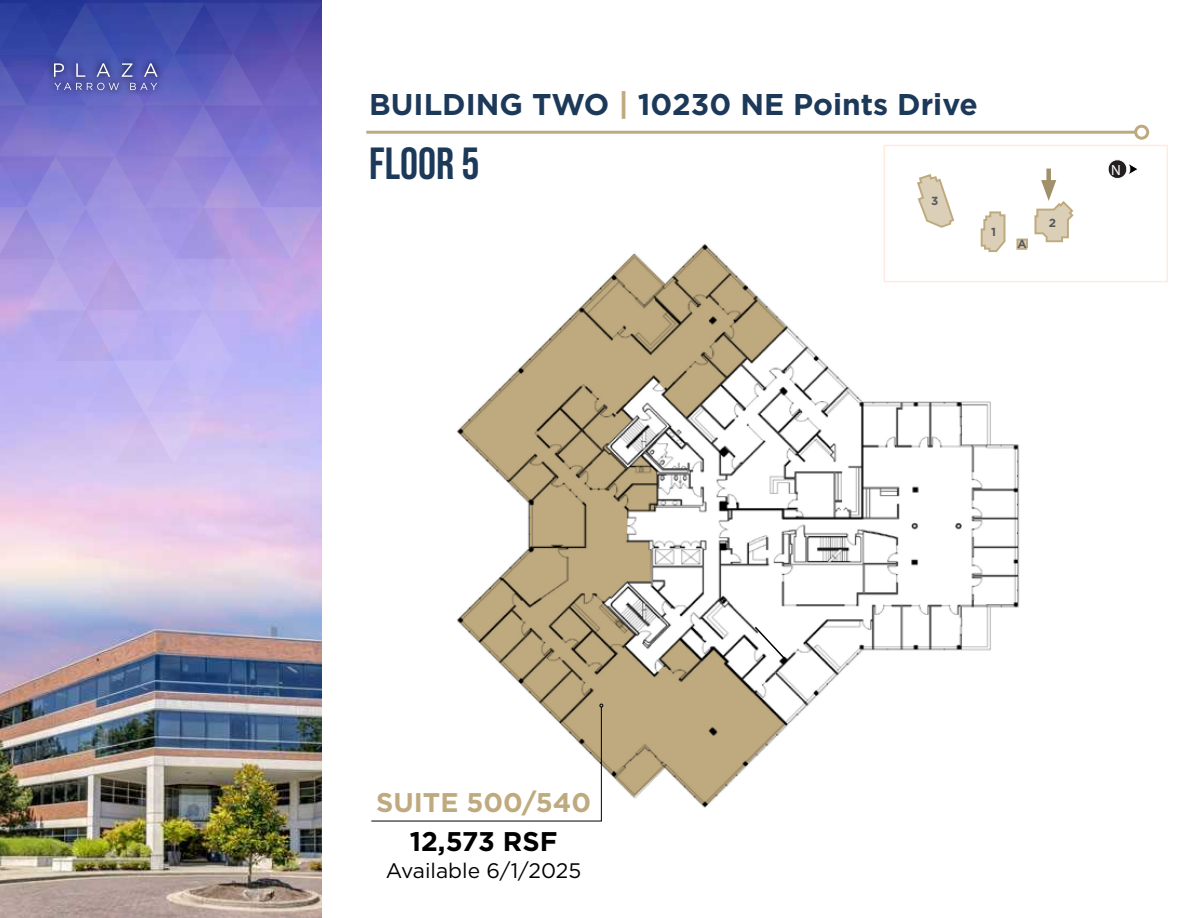
<style>
.page{position:relative;width:1188px;height:918px;background:#fff}
.page>*{position:absolute;margin:0;border:0;box-sizing:border-box;transform-origin:0 0}
.t1{font:45px "Bebas Neue";color:#1c3959}
.t2{font:700 30px "Gotham";color:#1d3959}
.t3{font:700 27px "Gotham";color:#bfaa7f}
.t4{font:700 27px "Gotham";color:#000}
.t5{font:21px "Gotham";color:#000}
.t6{font:700 14.7px "Gill Sans Std";color:#fff}
.t7{font:700 11.7px "Gotham";color:#58595b}
.s1{color:#bfaa7f}
</style>
<div class="page">
<img style="left:703px;top:239px;width:328px;height:569px">
<img style="left:0;top:0;width:322px;height:918px">
<hr style="left:366px;top:131px;width:770px;height:3px;background:#bfaa7f">
<div style="left:1134px;top:125px;width:15px;height:15px;border:3px solid #bfaa7f;border-radius:50%"></div>
<svg style="left:980px;top:211px;width:26px;height:42px"></svg>
<svg style="left:917px;top:174px;width:38px;height:54px"></svg>
<svg style="left:1108px;top:159px;width:29px;height:20px"></svg>
<div style="left:1046px;top:169px;width:5px;height:19px;background:#a0906c"></div>
<svg style="left:1016px;top:180px;width:58px;height:71px"></svg>
<div style="left:884px;top:145px;width:284px;height:137px;border:2px solid #feebe2"></div>
<svg style="left:0;top:3px;width:322px;height:461px;background:#978ed9"></svg>
<svg style="left:786px;top:625px;width:2px;height:37px"></svg>
<svg style="left:371px;top:807px;width:231px;height:15px"></svg>
<svg style="left:457px;top:245px;width:329px;height:562px"></svg>
<p class="t2" style="left:369px;top:85px;width:610px">BUILDING TWO <span class="s1">|</span> 10230 NE Points Drive</p>
<h1 class="t1" style="left:369px;top:138px;width:112px">FLOOR 5</h1>
<p class="t7" style="left:931px;top:193px;width:9px">3</p>
<p class="t7" style="left:991px;top:224px;width:6px">1</p>
<p class="t7" style="left:1018px;top:236px;width:11px">A</p>
<p class="t7" style="left:1049px;top:215px;width:9px">2</p>
<p class="t6" style="left:1111px;top:161px;width:11px">N</p>
<p class="t3" style="left:376px;top:784px;width:217px">SUITE 500/540</p>
<p class="t4" style="left:410px;top:823px;width:149px">12,573 RSF</p>
<p class="t5" style="left:386px;top:857px;width:197px">Available 6/1/2025</p>
</div>
